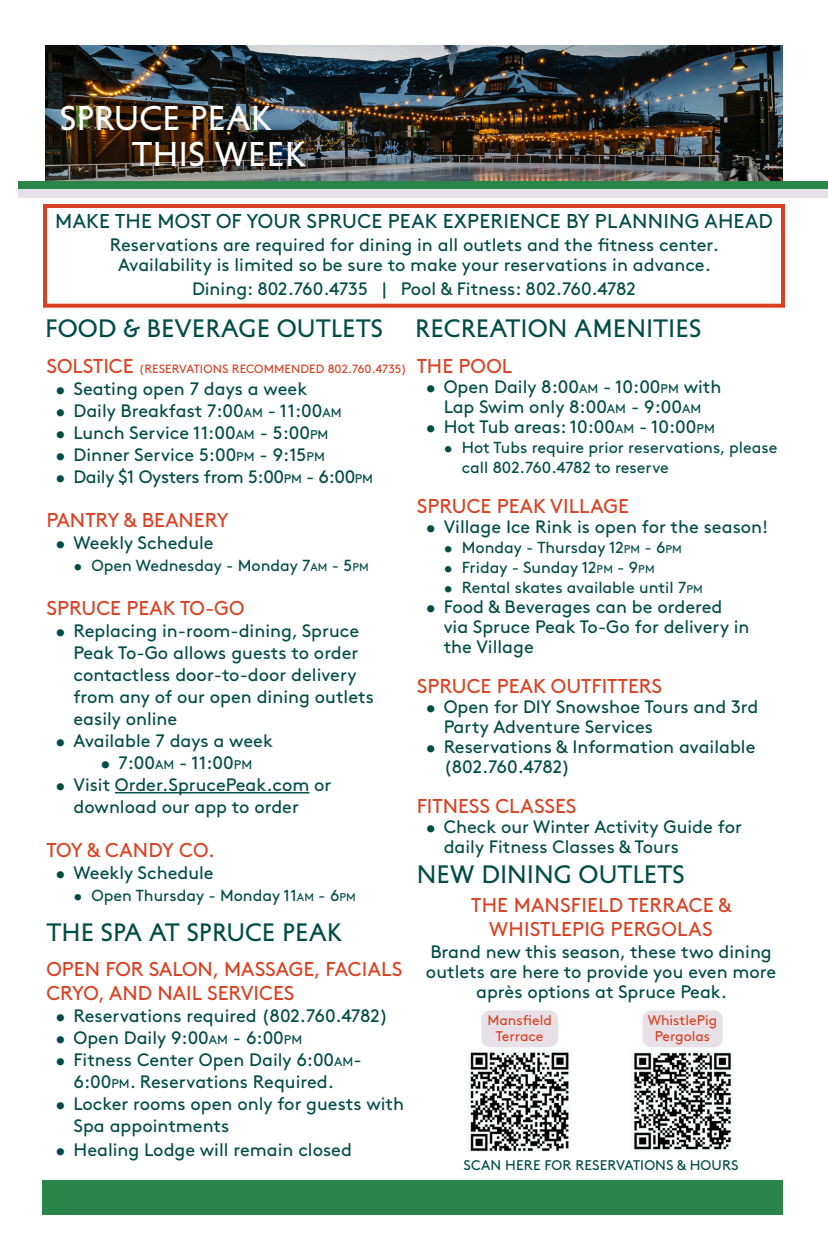
<style>
.page{position:relative;width:828px;height:1260px;background:#fff}
.page>*{position:absolute;margin:0;border:0;box-sizing:border-box;transform-origin:0 0}
.t1{font:30px "Petit Serif NP";color:#fff}
.t2{font:22px "Petit Serif NP";color:#004c46}
.t3{font:20px "Brown Pro";color:#db4022}
.t4{font:20px "Brown Pro";letter-spacing:.01em;color:#004c46}
.t5{font:18px/20px "Brown Pro";color:#004c46}
.t6{font:18px "Brown Pro";letter-spacing:-.02em;color:#004c46}
.t7{font:18px "Brown Pro";color:#004c46}
.t8{font:16px/20px "Brown Pro";color:#004c46}
.t9{font:14px "Brown Pro";color:#db4022}
.t10{font:14px "Brown Pro";letter-spacing:.01em;color:#004c46}
.t11{font:12px "Brown Pro";letter-spacing:.01em;color:#db4022}
.s1{font-size:20px}
.s2{font-style:inherit}
.s3{font-size:12.6px}
.s4{font-size:11.2px}
</style>
<div class="page">
<img style="left:45px;top:45px;width:738px;height:136px">
<div style="left:18px;top:181px;width:810px;height:8px;background:#2a854a"></div>
<div style="left:18px;top:189px;width:810px;height:9px;background:#e7e1e7"></div>
<div style="left:42px;top:1181px;width:741px;height:34px;background:#2a854a"></div>
<div style="left:43px;top:204px;width:742px;height:104px;border:4px solid #db4022"></div>
<hr style="left:115px;top:792px;width:194px;height:1px;background:#004c46">
<img style="left:470px;top:1052px;width:99px;height:100px">
<img style="left:634px;top:1052px;width:97px;height:98px">
<div style="left:481px;top:1010px;width:77px;height:37px;background:#e7e1e7;border-radius:9px"></div>
<div style="left:642px;top:1010px;width:81px;height:37px;background:#e7e1e7;border-radius:9px"></div>
<p class="t1" style="left:60px;top:96px;width:214px">SPRUCE PEAK</p>
<p class="t1" style="left:132px;top:132px;width:176px">THIS WEEK</p>
<p class="t4" style="left:55px;top:206px;width:719px">MAKE THE MOST OF YOUR SPRUCE PEAK EXPERIENCE BY PLANNING AHEAD</p>
<p class="t5" style="left:110px;top:233px;width:611px">Reservations are required for dining in all outlets and the fitness center.</p>
<p class="t5" style="left:118px;top:253px;width:594px">Availability is limited so be sure to make your reservations in advance.</p>
<p class="t5" style="left:192px;top:277px;width:446px">Dining: 802.760.4735 | Pool &amp; Fitness: 802.760.4782</p>
<p class="t2" style="left:45px;top:312px;width:340px">FOOD &amp; BEVERAGE OUTLETS</p>
<p class="t2" style="left:415px;top:312px;width:288px">RECREATION AMENITIES</p>
<p class="t11" style="left:46px;top:360px;width:362px"><span class="s1">SOLSTICE</span> (RESERVATIONS RECOMMENDED 802.760.4735)</p>
<p class="t5" style="left:55px;top:377px;width:253px">• Seating open 7 days a week</p>
<p class="t5" style="left:55px;top:399px;width:288px">• Daily Breakfast <span class="s2">7:00</span><span class="s3">AM</span> <span class="s2">- 11:00</span><span class="s3">AM</span></p>
<p class="t5" style="left:55px;top:421px;width:275px">• Lunch Service <span class="s2">11:00</span><span class="s3">AM</span> <span class="s2">- 5:00</span><span class="s3">PM</span></p>
<p class="t5" style="left:55px;top:443px;width:271px">• Dinner Service <span class="s2">5:00</span><span class="s3">PM</span> <span class="s2">- 9:15</span><span class="s3">PM</span></p>
<p class="t6" style="left:55px;top:463px;width:319px">• Daily $1 Oysters from <span class="s2">5:00</span><span class="s3">PM</span> <span class="s2">- 6:00</span><span class="s3">PM</span></p>
<p class="t3" style="left:46px;top:505px;width:184px">PANTRY &amp; BEANERY</p>
<p class="t5" style="left:55px;top:531px;width:160px">• Weekly Schedule</p>
<p class="t8" style="left:73px;top:554px;width:297px">• Open Wednesday - Monday 7<span class="s4">AM</span> - 5<span class="s4">PM</span></p>
<p class="t3" style="left:46px;top:593px;width:200px">SPRUCE PEAK TO-GO</p>
<p class="t5" style="left:73px;top:618px;width:302px;line-height:22px;text-indent:-18px">• Replacing in-room-dining, Spruce<br>Peak To-Go allows guests to order contactless door-to-door delivery from any of our open dining outlets easily online</p>
<p class="t5" style="left:55px;top:729px;width:219px">• Available 7 days a week</p>
<p class="t7" style="left:100px;top:749px;width:153px">• 7:00<span class="s3">AM</span> - 11:00<span class="s3">PM</span></p>
<p class="t5" style="left:73px;top:772px;width:260px;line-height:22px;text-indent:-18px">• Visit Order.SprucePeak.com or download our app to order</p>
<p class="t3" style="left:46px;top:835px;width:170px">TOY &amp; CANDY CO.</p>
<p class="t5" style="left:55px;top:861px;width:160px">• Weekly Schedule</p>
<p class="t8" style="left:73px;top:884px;width:284px">• Open Thursday - Monday 11<span class="s4">AM</span> - 6<span class="s4">PM</span></p>
<p class="t2" style="left:46px;top:916px;width:298px">THE SPA AT SPRUCE PEAK</p>
<p class="t3" style="left:46px;top:954px;width:357px">OPEN FOR SALON, MASSAGE, FACIALS</p>
<p class="t3" style="left:46px;top:978px;width:249px">CRYO, AND NAIL SERVICES</p>
<p class="t5" style="left:55px;top:1005px;width:334px">• Reservations required (802.760.4782)</p>
<p class="t5" style="left:55px;top:1027px;width:248px">• Open Daily <span class="s2">9:00</span><span class="s3">AM</span> <span class="s2">- 6:00</span><span class="s3">PM</span></p>
<p class="t5" style="left:55px;top:1048px;width:308px;line-height:22px;text-align:center">• Fitness Center Open Daily <span class="s2">6:00</span><span class="s3">AM</span><span class="s2">-<br>6:00</span><span class="s3">PM</span>. Reservations Required.</p>
<p class="t5" style="left:73px;top:1092px;width:332px;line-height:22px;text-indent:-18px">• Locker rooms open only for guests with<br>Spa appointments</p>
<p class="t5" style="left:55px;top:1139px;width:298px">• Healing Lodge will remain closed</p>
<p class="t3" style="left:417px;top:351px;width:97px">THE POOL</p>
<p class="t5" style="left:426px;top:375px;width:297px;text-align:center">• Open Daily <span class="s2">8:00</span><span class="s3">AM</span> <span class="s2">- 10:00</span><span class="s3">PM</span> with<br>Lap Swim only <span class="s2">8:00</span><span class="s3">AM</span> <span class="s2">- 9:00</span><span class="s3">AM</span></p>
<p class="t5" style="left:426px;top:415px;width:291px">• Hot Tub areas: <span class="s2">10:00</span><span class="s3">AM</span> <span class="s2">- 10:00</span><span class="s3">PM</span></p>
<p class="t8" style="left:462px;top:436px;width:317px;text-indent:-18px">• Hot Tubs require prior reservations, please call 802.760.4782 to reserve</p>
<p class="t3" style="left:417px;top:491px;width:214px">SPRUCE PEAK VILLAGE</p>
<p class="t5" style="left:426px;top:515px;width:344px">• Village Ice Rink is open for the season!</p>
<p class="t8" style="left:444px;top:536px;width:240px">• Monday - Thursday <span class="s2">12</span><span class="s4">PM</span> - 6<span class="s4">PM</span></p>
<p class="t8" style="left:444px;top:556px;width:212px">• Friday - Sunday <span class="s2">12</span><span class="s4">PM</span> <span class="s2">- 9</span><span class="s4">PM</span></p>
<p class="t8" style="left:444px;top:576px;width:260px">• Rental skates available until 7<span class="s4">PM</span></p>
<p class="t5" style="left:444px;top:595px;width:307px;text-indent:-18px">• Food &amp; Beverages can be ordered via Spruce Peak To-Go for delivery in the Village</p>
<p class="t3" style="left:417px;top:671px;width:247px">SPRUCE PEAK OUTFITTERS</p>
<p class="t5" style="left:444px;top:695px;width:316px;text-indent:-18px">• Open for DIY Snowshoe Tours and 3rd<br>Party Adventure Services</p>
<p class="t5" style="left:444px;top:735px;width:313px;text-indent:-18px">• Reservations &amp; Information available (802.760.4782)</p>
<p class="t3" style="left:417px;top:791px;width:161px">FITNESS CLASSES</p>
<p class="t5" style="left:444px;top:815px;width:300px;text-indent:-18px">• Check our Winter Activity Guide for daily Fitness Classes &amp; Tours</p>
<p class="t2" style="left:417px;top:858px;width:270px">NEW DINING OUTLETS</p>
<p class="t3" style="left:471px;top:890px;width:262px">THE MANSFIELD TERRACE &amp;</p>
<p class="t3" style="left:489px;top:914px;width:225px">WHISTLEPIG PERGOLAS</p>
<p class="t5" style="left:426px;top:940px;width:352px;text-align:center">Brand new this season, these two dining outlets are here to provide you even more après options at Spruce Peak.</p>
<p class="t9" style="left:487px;top:1009px;width:66px">Mansfield</p>
<p class="t9" style="left:496px;top:1026px;width:49px">Terrace</p>
<p class="t9" style="left:648px;top:1009px;width:71px">WhistlePig</p>
<p class="t9" style="left:655px;top:1026px;width:57px">Pergolas</p>
<p class="t10" style="left:464px;top:1155px;width:277px">SCAN HERE FOR RESERVATIONS &amp; HOURS</p>
</div>
